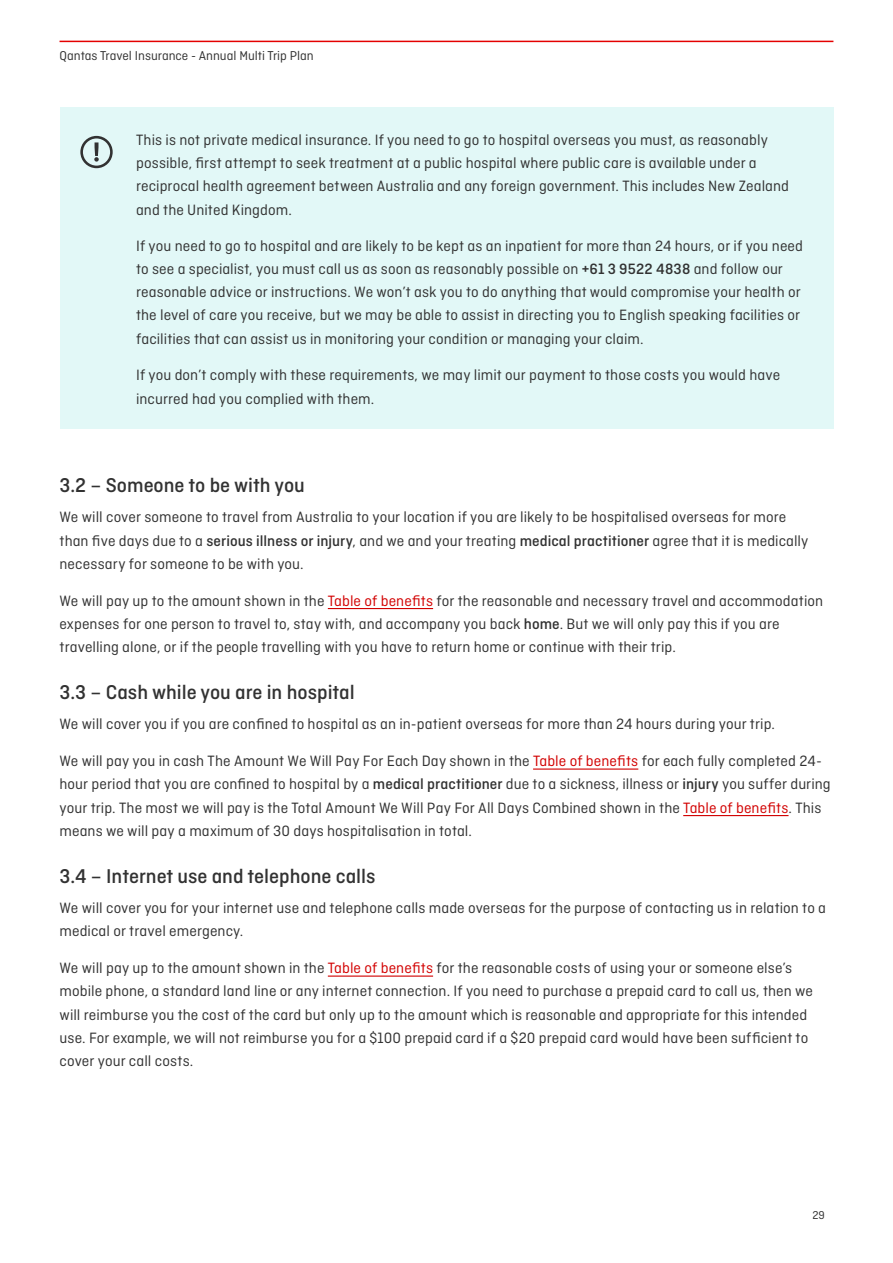
<style>
.page{position:relative;width:893px;height:1263px;background:#fff}
.page>*{position:absolute;margin:0;border:0;box-sizing:border-box;transform-origin:0 0}
.Headline_3{font:500 21px "Ciutadella";color:#323232}
.Body{font:15.75px/23.2px "Ciutadella";letter-spacing:.005em;color:#323232}
.t1{font:13.5px "Ciutadella";color:#323232}
.t2{font:12px "Ciutadella";color:#323232}
.s1{font-weight:500}
.s2{color:#d20000}
</style>
<div class="page">
<hr style="left:60px;top:41px;width:773px;height:1px;background:#e40000">
<hr style="left:328px;top:608px;width:105px;height:1px;background:#d20000">
<hr style="left:533px;top:768px;width:105px;height:2px;background:#d20000">
<hr style="left:683px;top:815px;width:105px;height:1px;background:#d20000">
<hr style="left:328px;top:975px;width:105px;height:2px;background:#d20000">
<div style="left:60px;top:107px;width:773px;height:322px;background:#e2f8f7"></div>
<svg style="left:80px;top:136px;width:33px;height:32px"></svg>
<p class="t1" style="left:60px;top:48px;width:256px">Qantas Travel Insurance - Annual Multi Trip Plan</p>
<p class="Body" style="left:136px;top:128px;width:654px">This is not private medical insurance. If you need to go to hospital overseas you must, as reasonably possible, first attempt to seek treatment at a public hospital where public care is available under a reciprocal health agreement between Australia and any foreign government. This includes New Zealand and the United Kingdom.</p>
<p class="Body" style="left:136px;top:234px;width:668px">If you need to go to hospital and are likely to be kept as an inpatient for more than 24 hours, or if you need to see a specialist, you must call us as soon as reasonably possible on <span class="s1">+61 3 9522 4838</span> and follow our reasonable advice or instructions. We won’t ask you to do anything that would compromise your health or the level of care you receive, but we may be able to assist in directing you to English speaking facilities or facilities that can assist us in monitoring your condition or managing your claim.</p>
<p class="Body" style="left:136px;top:363px;width:646px">If you don’t comply with these requirements, we may limit our payment to those costs you would have incurred had you complied with them.</p>
<h3 class="Headline_3" style="left:60px;top:474px;width:247px">3.2 – Someone to be with you</h3>
<p class="Body" style="left:60px;top:505px;width:750px">We will cover someone to travel from Australia to your location if you are likely to be hospitalised overseas for more than five days due to a <span class="s1">serious illness or injury</span>, and we and your treating <span class="s1">medical practitioner</span> agree that it is medically necessary for someone to be with you.</p>
<p class="Body" style="left:60px;top:589px;width:765px">We will pay up to the amount shown in the <span class="s2">Table of benefits</span> for the reasonable and necessary travel and accommodation expenses for one person to travel to, stay with, and accompany you back <span class="s1">home</span>. But we will only pay this if you are travelling alone, or if the people travelling with you have to return home or continue with their trip.</p>
<h3 class="Headline_3" style="left:60px;top:681px;width:297px">3.3 – Cash while you are in hospital</h3>
<p class="Body" style="left:60px;top:712px;width:717px">We will cover you if you are confined to hospital as an in-patient overseas for more than 24 hours during your trip.</p>
<p class="Body" style="left:60px;top:749px;width:773px">We will pay you in cash The Amount We Will Pay For Each Day shown in the <span class="s2">Table of benefits</span> for each fully completed 24- hour period that you are confined to hospital by a <span class="s1">medical practitioner</span> due to a sickness, illness or <span class="s1">injury</span> you suffer during your trip. The most we will pay is the Total Amount We Will Pay For All Days Combined shown in the <span class="s2">Table of benefits</span>. This means we will pay a maximum of 30 days hospitalisation in total.</p>
<h3 class="Headline_3" style="left:60px;top:864px;width:318px">3.4 – Internet use and telephone calls</h3>
<p class="Body" style="left:60px;top:896px;width:768px">We will cover you for your internet use and telephone calls made overseas for the purpose of contacting us in relation to a medical or travel emergency.</p>
<p class="Body" style="left:60px;top:956px;width:755px">We will pay up to the amount shown in the <span class="s2">Table of benefits</span> for the reasonable costs of using your or someone else’s mobile phone, a standard land line or any internet connection. If you need to purchase a prepaid card to call us, then we will reimburse you the cost of the card but only up to the amount which is reasonable and appropriate for this intended use. For example, we will not reimburse you for a $100 prepaid card if a $20 prepaid card would have been sufficient to cover your call costs.</p>
<p class="t2" style="left:812px;top:1209px;width:14px">29</p>
</div>
